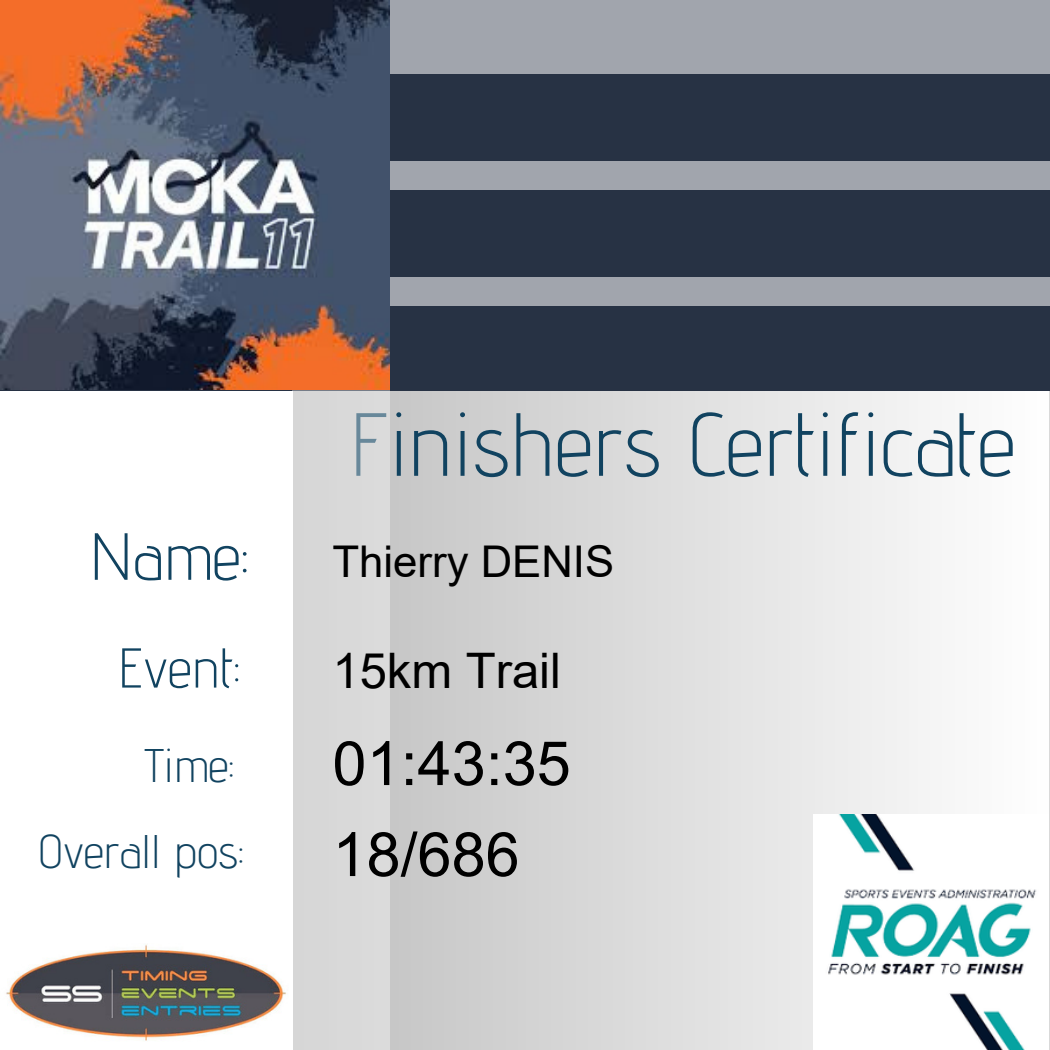
<style>
.page{position:relative;width:1050px;height:1050px;background:#fff}
.page>*{position:absolute;margin:0;border:0;box-sizing:border-box;transform-origin:0 0}
.t1{font:300 89.42px "Advent Pro";color:#114360}
.t2{font:300 66.5px "Advent Pro";color:#114360}
.t3{font:61.25px/91px "Arial";color:#000}
.t4{font:300 56px "Advent Pro";color:#114360}
.t5{font:49px "Arial";color:#000}
.t6{font:300 47.07px "Advent Pro";color:#114360}
.t7{font:43.75px "Arial";color:#000}
</style>
<div class="page">
<svg style="left:390px;top:391px;width:540px;height:659px;background:#dcdcdc"></svg>
<div style="left:0;top:0;width:1050px;height:391px;background:#273244"></div>
<div style="left:38px;top:277px;width:1012px;height:29px;background:#a1a5ad"></div>
<div style="left:0;top:0;width:1050px;height:73px;background:#a1a5ad"></div>
<div style="left:38px;top:161px;width:1012px;height:29px;background:#a1a5ad"></div>
<img style="left:0;top:0;width:390px;height:390px">
<img style="left:814px;top:815px;width:222px;height:235px">
<img style="left:6px;top:944px;width:281px;height:97px">
<div style="left:293px;top:390px;width:97px;height:660px;background:#d9d9d9"></div>
<p class="t2" style="left:90px;top:516px;width:160px">Name:</p>
<p class="t4" style="left:118px;top:634px;width:123px">Event:</p>
<p class="t6" style="left:145px;top:737px;width:91px">Time:</p>
<p class="t6" style="left:38px;top:823px;width:207px">Overall pos:</p>
<p class="t1" style="left:349px;top:390px;width:668px">Finishers Certificate</p>
<p class="t7" style="left:332px;top:537px;width:283px">Thierry DENIS</p>
<p class="t5" style="left:332px;top:644px;width:230px">15km Trail</p>
<p class="t3" style="left:332px;top:718px;width:240px">01:43:35<br>18/686</p>
</div>
